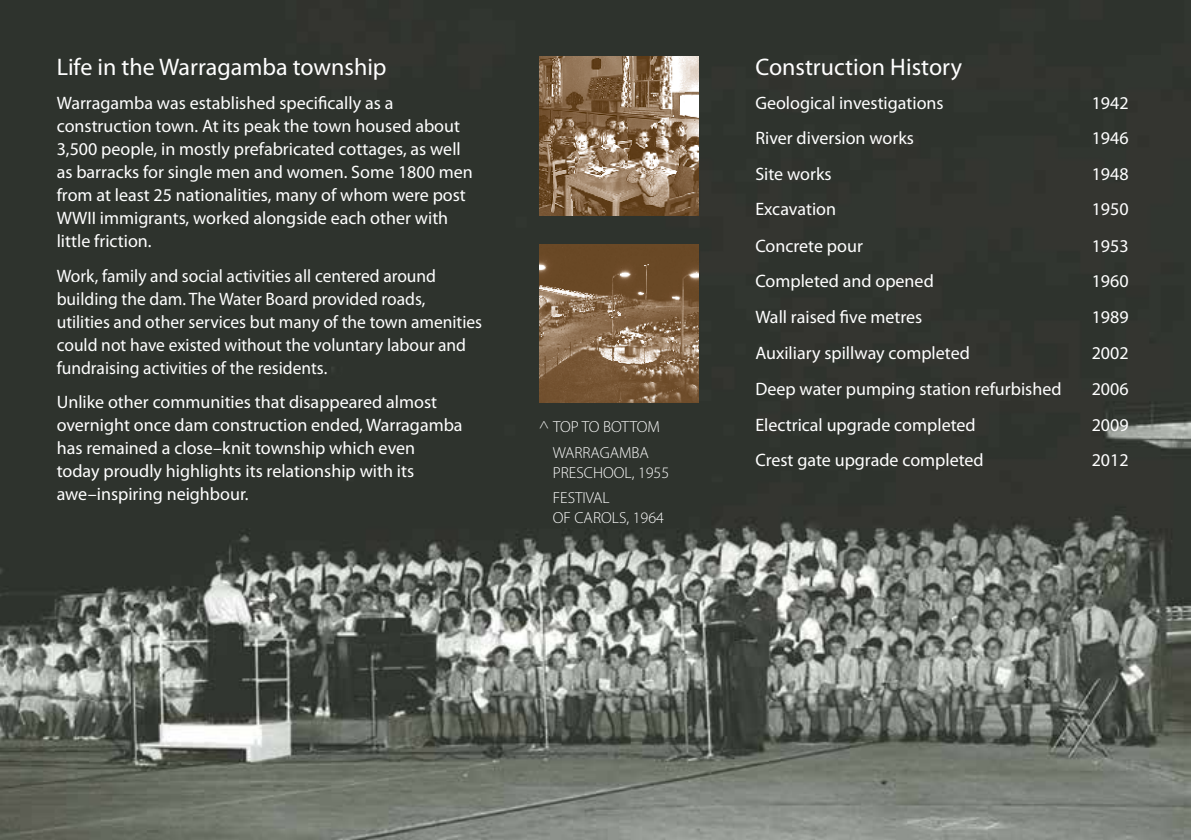
<style>
.page{position:relative;width:1191px;height:840px;background:#fff}
.page>*{position:absolute;margin:0;border:0;box-sizing:border-box;transform-origin:0 0}
.t1{font:24px "Myriad Pro";color:#fff}
.t2{font:18px/23px "Myriad Pro";color:#fff}
.t3{font:300 16px/25.6px "Myriad Pro";color:#fff}
</style>
<div class="page">
<img style="left:0;top:0;width:1191px;height:839px">
<img style="left:540px;top:57px;width:158px;height:158px">
<img style="left:540px;top:244px;width:158px;height:159px">
<h1 class="t1" style="left:57px;top:54px;width:331px">Life in the Warragamba township</h1>
<p class="t2" style="left:57px;top:92px;width:417px">Warragamba was established specifically as a construction town. At its peak the town housed about 3,500 people, in mostly prefabricated cottages, as well as barracks for single men and women. Some 1800 men from at least 25 nationalities, many of whom were post WWII immigrants, worked alongside each other with little friction.</p>
<p class="t2" style="left:57px;top:264px;width:427px">Work, family and social activities all centered around building the dam. The Water Board provided roads, utilities and other services but many of the town amenities could not have existed without the voluntary labour and fundraising activities of the residents.</p>
<p class="t2" style="left:57px;top:391px;width:407px">Unlike other communities that disappeared almost overnight once dam construction ended, Warragamba has remained a close–knit township which even<br>today proudly highlights its relationship with its awe–inspiring neighbour.</p>
<p class="t3" style="left:553px;top:414px;width:109px">TOP TO BOTTOM<br>WARRAGAMBA</p>
<p class="t3" style="left:553px;top:459px;width:118px">PRESCHOOL, 1955<br>FESTIVAL</p>
<p class="t3" style="left:553px;top:505px;width:113px">OF CAROLS, 1964</p>
<p class="t3" style="left:557px;top:420px;width:11px;rotate:90deg">&lt;</p>
<h1 class="t1" style="left:755px;top:54px;width:208px">Construction History</h1>
<p class="t2" style="left:755px;top:92px;width:190px">Geological investigations</p>
<p class="t2" style="left:1091px;top:92px;width:38px">1942</p>
<p class="t2" style="left:755px;top:127px;width:160px">River diversion works</p>
<p class="t2" style="left:1091px;top:127px;width:38px">1946</p>
<p class="t2" style="left:755px;top:163px;width:78px">Site works</p>
<p class="t2" style="left:1091px;top:163px;width:38px">1948</p>
<p class="t2" style="left:755px;top:198px;width:82px">Excavation</p>
<p class="t2" style="left:1091px;top:198px;width:38px">1950</p>
<p class="t2" style="left:755px;top:234px;width:109px">Concrete pour</p>
<p class="t2" style="left:1091px;top:234px;width:38px">1953</p>
<p class="t2" style="left:755px;top:269px;width:180px">Completed and opened</p>
<p class="t2" style="left:1091px;top:269px;width:38px">1960</p>
<p class="t2" style="left:755px;top:306px;width:168px">Wall raised five metres</p>
<p class="t2" style="left:1091px;top:306px;width:38px">1989</p>
<p class="t2" style="left:755px;top:342px;width:216px">Auxiliary spillway completed</p>
<p class="t2" style="left:1091px;top:342px;width:38px">2002</p>
<p class="t2" style="left:755px;top:377px;width:308px">Deep water pumping station refurbished</p>
<p class="t2" style="left:1091px;top:377px;width:38px">2006</p>
<p class="t2" style="left:755px;top:413px;width:222px">Electrical upgrade completed</p>
<p class="t2" style="left:1091px;top:413px;width:38px">2009</p>
<p class="t2" style="left:755px;top:449px;width:230px">Crest gate upgrade completed</p>
<p class="t2" style="left:1091px;top:449px;width:38px">2012</p>
</div>
